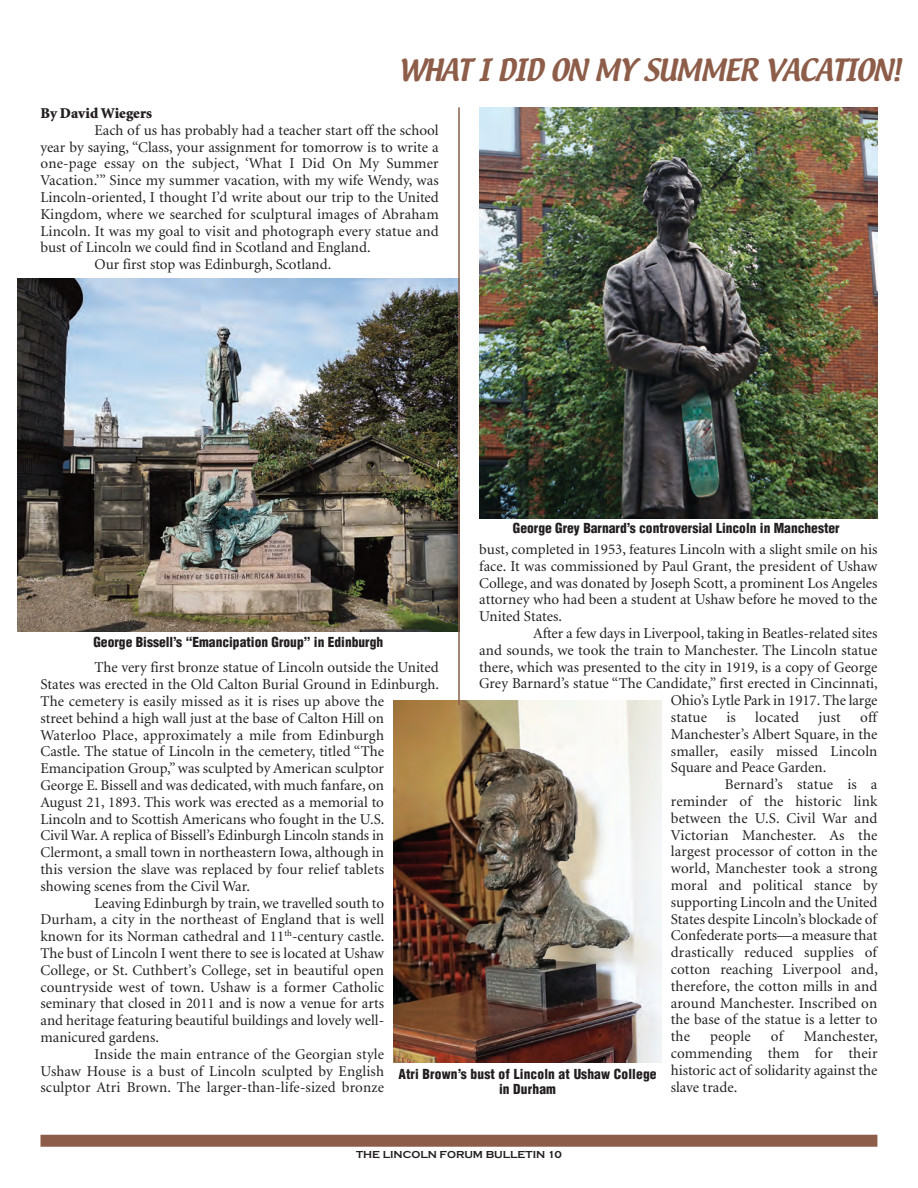
<style>
.page{position:relative;width:918px;height:1188px;background:#fff}
.page>*{position:absolute;margin:0;border:0;box-sizing:border-box;transform-origin:0 0}
.t1{font:27px "Textile";letter-spacing:-.04em;color:#8d5d49}
.t2{font:15px/16.8px "Minion";color:#231f20;text-align:justify}
.t3{font:900 15px "Minion";color:#231f20}
.t4{font:900 condensed 13.5px/15.1px "Helvetica";color:#231f20;text-align:center}
.t5{font:700 10.5px "Copperplate Gothic";color:#231f20}
</style>
<div class="page">
<div style="left:41px;top:1135px;width:836px;height:12px;background:#8d5d49"></div>
<img style="left:18px;top:279px;width:440px;height:352px">
<img style="left:393px;top:700px;width:269px;height:363px">
<img style="left:479px;top:107px;width:399px;height:411px">
<hr style="left:458px;top:107px;width:2px;height:598px;background:#8d5d49">
<p class="t1" style="left:398px;top:58px;width:504px">WHAT I DID ON MY SUMMER VACATION!</p>
<p class="t3" style="left:40px;top:107px;width:113px">By David Wiegers</p>
<p class="t2" style="left:41px;top:123px;width:400px;text-indent:54px">Each of us has probably had a teacher start off the school year by saying, “Class, your assignment for tomorrow is to write a one-page essay on the subject, ‘What I Did On My Summer Vacation.’” Since my summer vacation, with my wife Wendy, was Lincoln-oriented, I thought I’d write about our trip to the United Kingdom, where we searched for sculptural images of Abraham Lincoln. It was my goal to visit and photograph every statue and bust of Lincoln we could find in Scotland and England.</p>
<p class="t2" style="left:95px;top:257px;width:238px">Our first stop was Edinburgh, Scotland.</p>
<p class="t4" style="left:513px;top:522px;width:328px">George Grey Barnard’s controversial Lincoln in Manchester</p>
<p class="t2" style="left:479px;top:542px;width:400px">bust, completed in 1953, features Lincoln with a slight smile on his face. It was commissioned by Paul Grant, the president of Ushaw College, and was donated by Joseph Scott, a prominent Los Angeles attorney who had been a student at Ushaw before he moved to the United States.</p>
<p class="t2" style="left:533px;top:626px;width:346px">After a few days in Liverpool, taking in Beatles-related sites</p>
<p class="t2" style="left:479px;top:643px;width:400px">and sounds, we took the train to Manchester. The Lincoln statue</p>
<p class="t2" style="left:479px;top:660px;width:400px">there, which was presented to the city in 1919, is a copy of George</p>
<p class="t2" style="left:479px;top:676px;width:400px">Grey Barnard’s statue “The Candidate,” first erected in Cincinnati,</p>
<p class="t2" style="left:671px;top:693px;width:208px">Ohio’s Lytle Park in 1917. The large</p>
<p class="t2" style="left:671px;top:710px;width:38px">statue</p>
<p class="t2" style="left:726px;top:710px;width:11px">is</p>
<p class="t2" style="left:755px;top:710px;width:45px">located</p>
<p class="t2" style="left:819px;top:710px;width:24px">just</p>
<p class="t4" style="left:93px;top:636px;width:291px">George Bissell’s “Emancipation Group” in Edinburgh</p>
<p class="t2" style="left:41px;top:660px;width:400px;text-align:left;text-indent:54px">The very first bronze statue of Lincoln outside the United States was erected in the Old Calton Burial Ground in Edinburgh.<br>The cemetery is easily missed as it is rises up above the<br>street behind a high wall just at the base of Calton Hill on Waterloo Place, approximately a mile from Edinburgh<br>Castle. The statue of Lincoln in the cemetery, titled “The Emancipation Group,” was sculpted by American sculptor<br>George E. Bissell and was dedicated, with much fanfare, on<br>August 21, 1893. This work was erected as a memorial to<br>Lincoln and to Scottish Americans who fought in the U.S.<br>Civil War. A replica of Bissell’s Edinburgh Lincoln stands in Clermont, a small town in northeastern Iowa, although in<br>this version the slave was replaced by four relief tablets<br>showing scenes from the Civil War.</p>
<p class="t2" style="left:40px;top:896px;width:346px;text-indent:54px">Leaving Edinburgh by train, we travelled south to Durham, a city in the northeast of England that is well known for its Norman cathedral and 11<sup>th</sup>-century castle.<br>The bust of Lincoln I went there to see is located at Ushaw College, or St. Cuthbert’s College, set in beautiful open countryside west of town. Ushaw is a former Catholic seminary that closed in 2011 and is now a venue for arts and heritage featuring beautiful buildings and lovely well&shy;manicured gardens.</p>
<p class="t2" style="left:40px;top:1047px;width:345px;text-indent:54px">Inside the main entrance of the Georgian style Ushaw House is a bust of Lincoln sculpted by English sculptor Atri Brown. The larger-than-life-sized bronze</p>
<p class="t2" style="left:671px;top:710px;width:208px;text-indent:189px">off Manchester’s Albert Square, in the smaller, easily missed Lincoln Square and Peace Garden.</p>
<p class="t2" style="left:671px;top:777px;width:209px;text-indent:54px">Bernard’s statue is a reminder of the historic link between the U.S. Civil War and Victorian Manchester. As the largest processor of cotton in the world, Manchester took a strong moral and political stance by supporting Lincoln and the United States despite Lincoln’s blockade of Confederate ports—a measure that drastically reduced supplies of cotton reaching Liverpool and, therefore, the cotton mills in and around Manchester. Inscribed on the base of the statue is a letter to the</p>
<p class="t2" style="left:671px;top:1029px;width:209px;text-indent:133px">Manchester, commending them for their historic act of solidarity against the slave trade.</p>
<p class="t2" style="left:710px;top:1029px;width:42px">people</p>
<p class="t2" style="left:771px;top:1029px;width:14px">of</p>
<p class="t4" style="left:398px;top:1068px;width:260px">Atri Brown’s bust of Lincoln at Ushaw College in Durham</p>
<p class="t5" style="left:356px;top:1148px;width:207px">THE LINCOLN FORUM BULLETIN 10</p>
</div>
